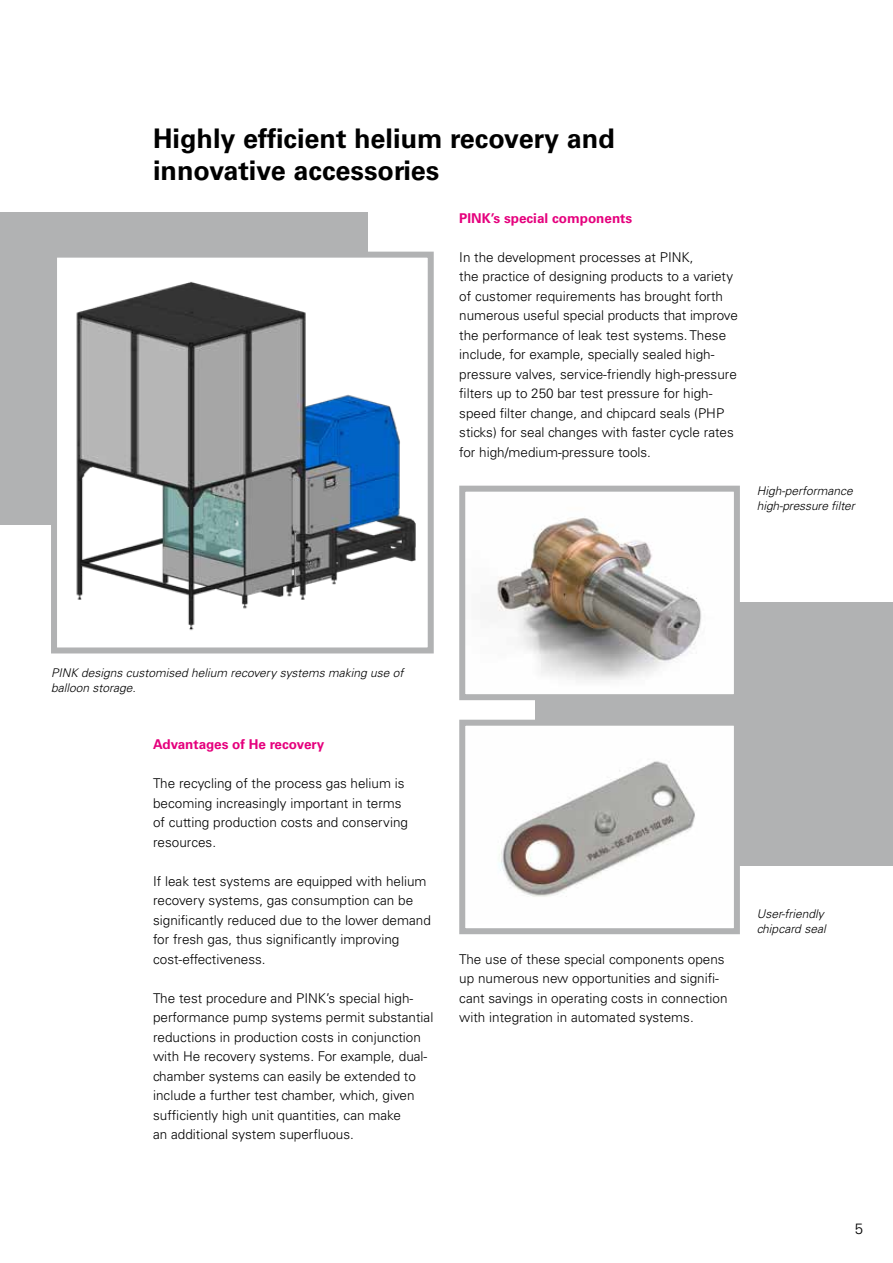
<style>
.page{position:relative;width:893px;height:1263px;background:#fff}
.page>*{position:absolute;margin:0;border:0;box-sizing:border-box;transform-origin:0 0}
.t1{font:700 27px/32.4px "Univers";color:#000}
.t2{font:300 15px "Univers";color:#000}
.t3{font:300 13.5px/19.5px "Univers";color:#000}
.t4{font:700 13.5px "Univers";color:#e5007d}
.t5{font:italic 300 12px/15px "Univers";color:#000}
</style>
<div class="page">
<div style="left:536px;top:603px;width:357px;height:263px;background:#b1b2b3"></div>
<div style="left:0;top:213px;width:367px;height:312px;background:#b1b2b3"></div>
<svg style="left:459px;top:485px;width:284px;height:218px"></svg>
<svg style="left:459px;top:717px;width:281px;height:218px"></svg>
<svg style="left:51px;top:249px;width:383px;height:405px"></svg>
<h1 class="t1" style="left:153px;top:122px;width:463px">Highly efficient helium recovery and innovative accessories</h1>
<p class="t4" style="left:459px;top:210px;width:175px">PINK’s special components</p>
<p class="t3" style="left:459px;top:247px;width:280px">In the development processes at PINK,<br>the practice of designing products to a variety of customer requirements has brought forth numerous useful special products that improve the performance of leak test systems. These include, for example, specially sealed high&shy;pressure valves, service-friendly high-pressure filters up to 250 bar test pressure for high&shy;speed filter change, and chipcard seals (PHP sticks) for seal changes with faster cycle rates for high/medium-pressure tools.</p>
<p class="t5" style="left:757px;top:483px;width:99px">High-performance high-pressure filter</p>
<p class="t5" style="left:51px;top:665px;width:354px">PINK designs customised helium recovery systems making use of balloon storage.</p>
<p class="t4" style="left:153px;top:737px;width:173px">Advantages of He recovery</p>
<p class="t3" style="left:153px;top:774px;width:256px">The recycling of the process gas helium is becoming increasingly important in terms of cutting production costs and conserving resources.</p>
<p class="t3" style="left:153px;top:871px;width:279px">If leak test systems are equipped with helium recovery systems, gas consumption can be significantly reduced due to the lower demand for fresh gas, thus significantly improving cost-effectiveness.</p>
<p class="t3" style="left:153px;top:988px;width:282px">The test procedure and PINK’s special high&shy;performance pump systems permit substantial reductions in production costs in conjunction with He recovery systems. For example, dual&shy;chamber systems can easily be extended to include a further test chamber, which, given sufficiently high unit quantities, can make<br>an additional system superfluous.</p>
<p class="t3" style="left:459px;top:949px;width:270px">The use of these special components opens up numerous new opportunities and signifi&shy;cant savings in operating costs in connection with integration in automated systems.</p>
<p class="t5" style="left:757px;top:906px;width:70px">User-friendly chipcard seal</p>
<p class="t2" style="left:855px;top:1220px;width:10px">5</p>
</div>
